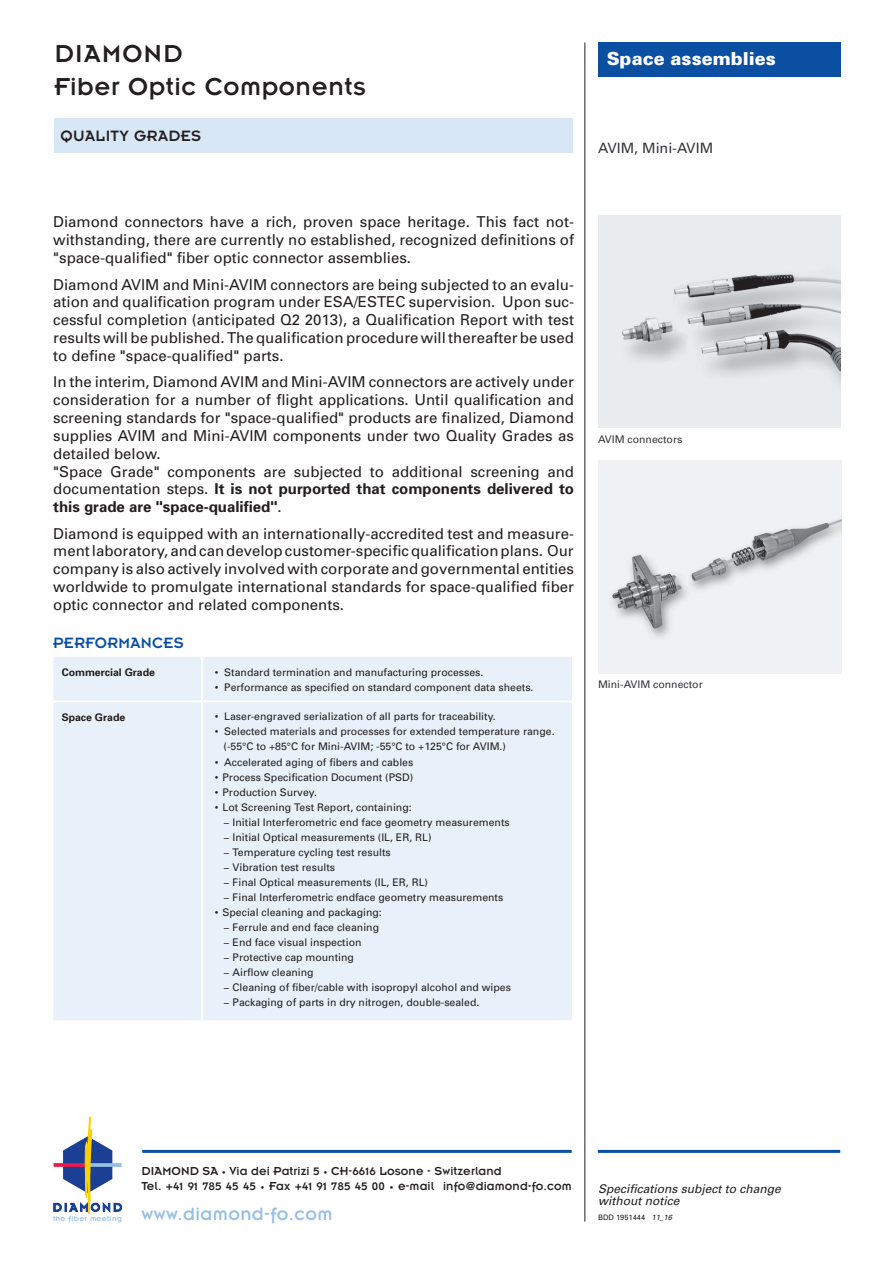
<style>
.page{position:relative;width:893px;height:1263px;background:#fff}
.page>*{position:absolute;margin:0;border:0;box-sizing:border-box;transform-origin:0 0}
.t1{font:27px/33px "Insignia";letter-spacing:.025em;color:#231f20}
.t2{font:19.5px "Insignia";letter-spacing:.02em;color:#97bfe6}
.t3{font:900 18px "Univers";color:#fff}
.t4{font:16.5px "Insignia";letter-spacing:.025em;color:#231f20}
.t5{font:16.5px "Insignia";letter-spacing:.02em;color:#0a4fa2}
.t6{font:15px/17.9px "Univers";color:#231f20;text-align:justify}
.t7{font:14.25px "Univers";color:#363539}
.t8{font:12.75px/15.9px "Insignia";letter-spacing:.01em;color:#231f20}
.t9{font:italic 12px/12px "Univers";color:#231f20}
.t10{font:10.5px/15px "Univers";color:#231f20}
.t11{font:10.5px "Univers";color:#363539}
.t12{font:700 10.5px "Univers";color:#231f20}
.t13{font:8.1px "Insignia A";letter-spacing:.035em;color:#97bfe6}
.t14{font:7.5px "Univers";color:#231f20}
.s1{font-weight:700}
.s2{font-size:8.25px}
.s3{font-size:12px}
.s4{font-style:italic}
</style>
<div class="page">
<div style="left:55px;top:658px;width:517px;height:362px;background:#e8f1f9"></div>
<hr style="left:201px;top:657px;width:2px;height:43px;background:#fff">
<hr style="left:53px;top:700px;width:149px;height:2px;background:#fff">
<hr style="left:202px;top:700px;width:370px;height:2px;background:#fff">
<hr style="left:201px;top:702px;width:2px;height:318px;background:#fff">
<div style="left:598px;top:42px;width:242px;height:34px;background:#0a4fa2"></div>
<div style="left:54px;top:119px;width:519px;height:34px;background:#d8e7f5"></div>
<hr style="left:584px;top:42px;width:1px;height:1179px;background:#231f20">
<hr style="left:142px;top:1150px;width:430px;height:3px;background:#0a4fa2">
<hr style="left:598px;top:1150px;width:242px;height:3px;background:#0a4fa2">
<img style="left:598px;top:216px;width:242px;height:211px">
<img style="left:599px;top:461px;width:242px;height:213px">
<svg style="left:53px;top:1117px;width:69px;height:97px"></svg>
<h1 class="t1" style="left:54px;top:37px;width:313px">DIAMOND<br>Fiber Optic Components</h1>
<p class="t4" style="left:60px;top:128px;width:142px">QUALITY GRADES</p>
<p class="t3" style="left:607px;top:47px;width:171px">Space assemblies</p>
<p class="t7" style="left:598px;top:139px;width:117px">AVIM, Mini-AVIM</p>
<p class="t6" style="left:53px;top:213px;width:522px">Diamond connectors have a rich, proven space heritage. This fact not&shy;withstanding, there are currently no established, recognized definitions of "space-qualified" fiber optic connector assemblies.</p>
<p class="t6" style="left:53px;top:275px;width:522px">Diamond AVIM and Mini-AVIM connectors are being subjected to an evalu&shy;ation and qualification program under ESA/ESTEC supervision. Upon suc&shy;cessful completion (anticipated Q2 2013), a Qualification Report with test results will be published. The qualification procedure will thereafter be used to define "space-qualified" parts.</p>
<p class="t6" style="left:53px;top:373px;width:522px;text-align:left">In the interim, Diamond AVIM and Mini-AVIM connectors are actively under consideration for a number of flight applications. Until qualification and screening standards for "space-qualified" products are finalized, Diamond supplies AVIM and Mini-AVIM components under two Quality Grades as detailed below.<br>"Space Grade" components are subjected to additional screening and documentation steps. <span class="s1">It is not purported that components delivered to this grade are "space-qualified"</span>.</p>
<p class="t6" style="left:53px;top:524px;width:522px">Diamond is equipped with an internationally-accredited test and measure&shy;ment laboratory, and can develop customer-specific qualification plans. Our company is also actively involved with corporate and governmental entities worldwide to promulgate international standards for space-qualified fiber optic connector and related components.</p>
<p class="t5" style="left:53px;top:634px;width:132px">PERFORMANCES</p>
<p class="t12" style="left:62px;top:665px;width:95px">Commercial Grade</p>
<p class="t10" style="left:215px;top:664px;width:270px">• Standard termination and manufacturing processes.</p>
<p class="t10" style="left:215px;top:679px;width:320px">• Performance as specified on standard component data sheets.</p>
<p class="t12" style="left:62px;top:710px;width:65px">Space Grade</p>
<p class="t10" style="left:215px;top:709px;width:283px">• Laser-engraved serialization of all parts for traceability.</p>
<p class="t10" style="left:224px;top:724px;width:333px;text-indent:-9px">• Selected materials and processes for extended temperature range. (-55°C to +85°C for Mini-AVIM; -55°C to +125°C for AVIM.)</p>
<p class="t10" style="left:215px;top:754px;width:200px">• Accelerated aging of fibers and cables</p>
<p class="t10" style="left:215px;top:769px;width:200px">• Process Specification Document (PSD)</p>
<p class="t10" style="left:215px;top:784px;width:104px">• Production Survey.</p>
<p class="t10" style="left:224px;top:799px;width:288px;text-indent:-9px">• Lot Screening Test Report, containing:<br>− Initial Interferometric end face geometry measurements − Initial Optical measurements (IL, ER, RL)<br>− Temperature cycling test results<br>− Vibration test results<br>− Final Optical measurements (IL, ER, RL)<br>− Final Interferometric endface geometry measurements</p>
<p class="t10" style="left:224px;top:904px;width:289px;text-indent:-9px">• Special cleaning and packaging:<br>− Ferrule and end face cleaning<br>− End face visual inspection<br>− Protective cap mounting<br>− Airflow cleaning<br>− Cleaning of fiber/cable with isopropyl alcohol and wipes − Packaging of parts in dry nitrogen, double-sealed.</p>
<p class="t11" style="left:598px;top:433px;width:86px">AVIM connectors</p>
<p class="t11" style="left:598px;top:678px;width:106px">Mini-AVIM connector</p>
<p class="t13" style="left:53px;top:1214px;width:70px">the fiber meeting</p>
<p class="t8" style="left:142px;top:1162px;width:432px">DIAMOND SA <span class="s2">•</span> Via dei Patrizi <span class="s3">5</span> <span class="s2">•</span> CH-<span class="s3">6616</span> Losone - Switzerland<br>Tel. <span class="s3">+41 91 785 45 45</span> <span class="s2">•</span> Fax <span class="s3">+41 91 785 45 00</span> <span class="s2">•</span> e-mail info@diamond-fo.com</p>
<h2 class="t2" style="left:142px;top:1204px;width:192px">www.diamond-fo.com</h2>
<p class="t9" style="left:598px;top:1182px;width:184px">Specifications subject to change without notice</p>
<p class="t14" style="left:598px;top:1212px;width:75px">BDD 1951444 <span class="s4">11_16</span></p>
</div>
